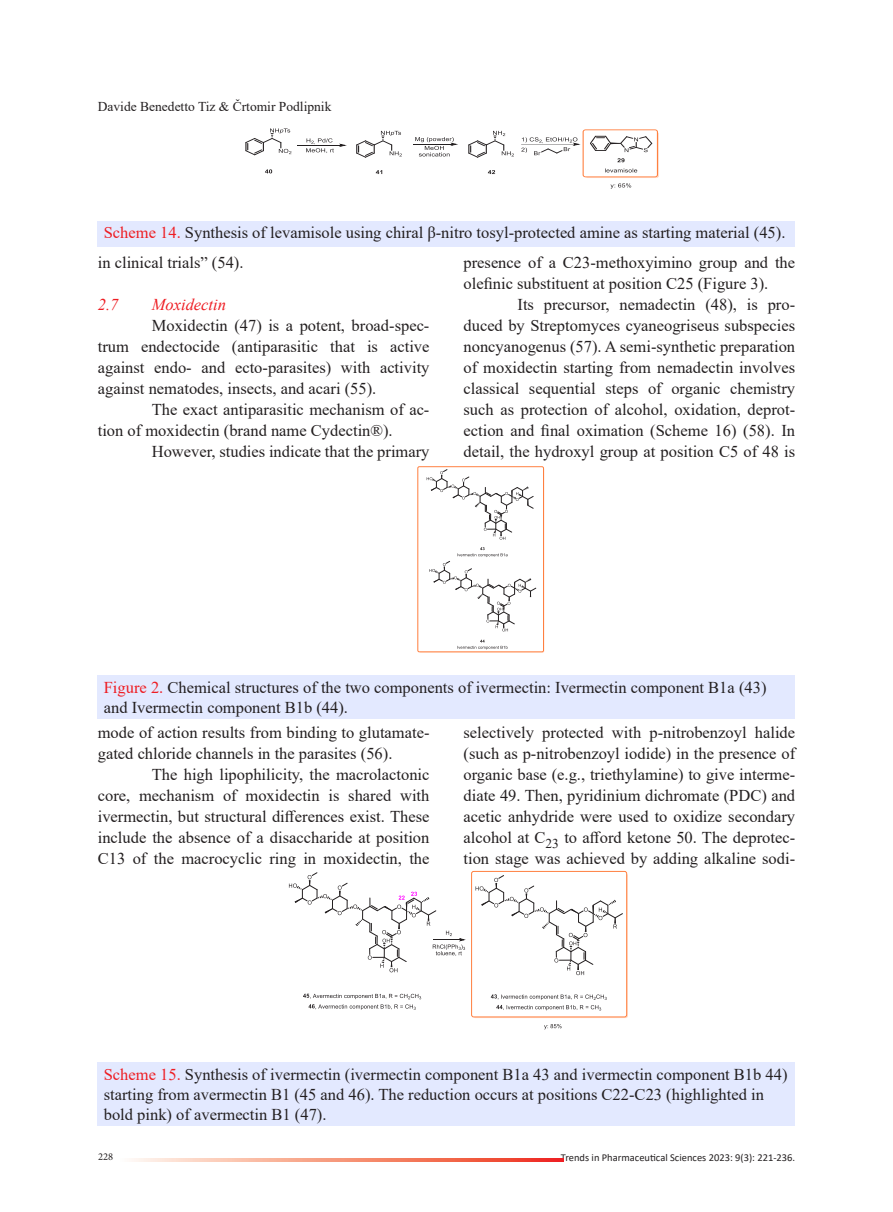
<style>
.page{position:relative;width:893px;height:1212px;background:#fff}
.page>*{position:absolute;margin:0;border:0;box-sizing:border-box;transform-origin:0 0}
.t1{font:16.5px/21px "Times New Roman";color:#231f20}
.t2{font:italic 16.5px "Times New Roman";color:#ee1d23}
.t3{font:13.5px "Times New Roman";color:#231f20}
.t4{font:10.5px "Calibri";color:#231f20}
.t5{font:10.5px "Minion Pro";color:#231f20}
.s1{color:#ee1d23}
</style>
<div class="page">
<svg style="left:265px;top:169px;width:7px;height:4px"></svg>
<hr style="left:298px;top:145px;width:43px;height:1px;background:#231f20">
<hr style="left:413px;top:144px;width:39px;height:1px;background:#231f20">
<svg style="left:245px;top:128px;width:46px;height:27px"></svg>
<svg style="left:306px;top:138px;width:28px;height:15px"></svg>
<svg style="left:376px;top:170px;width:6px;height:4px"></svg>
<svg style="left:356px;top:131px;width:46px;height:27px"></svg>
<svg style="left:415px;top:137px;width:41px;height:19px"></svg>
<svg style="left:488px;top:170px;width:7px;height:4px"></svg>
<svg style="left:468px;top:131px;width:46px;height:27px"></svg>
<svg style="left:521px;top:137px;width:57px;height:18px"></svg>
<div style="left:583px;top:130px;width:75px;height:47px;border:1px solid #ff8040;border-radius:2px"></div>
<svg style="left:586px;top:132px;width:73px;height:57px"></svg>
<div style="left:98px;top:221px;width:697px;height:25px;background:#e3e9ff"></div>
<div style="left:98px;top:676px;width:697px;height:43px;background:#e3e9ff"></div>
<div style="left:98px;top:1062px;width:697px;height:63px;background:#e3e9ff"></div>
<div style="left:471px;top:871px;width:156px;height:146px;border:1px solid #ff8040;border-radius:2px"></div>
<svg style="left:474px;top:873px;width:154px;height:145px"></svg>
<svg style="left:303px;top:994px;width:118px;height:16px"></svg>
<svg style="left:289px;top:872px;width:176px;height:100px"></svg>
<svg style="left:544px;top:1024px;width:17px;height:5px"></svg>
<svg style="left:419px;top:468px;width:125px;height:185px"></svg>
<svg style="left:132px;top:1158px;width:431px;height:3px"></svg>
<p class="t3" style="left:98px;top:97px;width:235px">Davide Benedetto Tiz &amp; Črtomir Podlipnik</p>
<p class="t1" style="left:104px;top:222px;width:683px"><span class="s1">Scheme 14.</span> Synthesis of levamisole using chiral β-nitro tosyl-protected amine as starting material (45).</p>
<p class="t1" style="left:98px;top:252px;width:147px">in clinical trials” (54).</p>
<p class="t2" style="left:98px;top:293px;width:22px">2.7</p>
<p class="t2" style="left:152px;top:293px;width:76px">Moxidectin</p>
<p class="t1" style="left:98px;top:315px;width:333px;text-align:justify;text-indent:54px">Moxidectin (47) is a potent, broad-spec&shy;trum endectocide (antiparasitic that is active against endo- and ecto-parasites) with activity against nematodes, insects, and acari (55).</p>
<p class="t1" style="left:98px;top:399px;width:333px;text-indent:54px">The exact antiparasitic mechanism of ac&shy;tion of moxidectin (brand name Cydectin®).</p>
<p class="t1" style="left:152px;top:441px;width:279px">However, studies indicate that the primary</p>
<p class="t1" style="left:463px;top:252px;width:333px">presence of a C23-methoxyimino group and the olefinic substituent at position C25 (Figure 3).</p>
<p class="t1" style="left:463px;top:294px;width:333px;text-align:justify;text-indent:54px">Its precursor, nemadectin (48), is pro&shy;duced by Streptomyces cyaneogriseus subspecies noncyanogenus (57). A semi-synthetic preparation of moxidectin starting from nemadectin involves classical sequential steps of organic chemistry such as protection of alcohol, oxidation, deprot&shy;ection and final oximation (Scheme 16) (58). In detail, the hydroxyl group at position C5 of 48 is</p>
<p class="t1" style="left:104px;top:677px;width:664px;line-height:19.8px"><span class="s1">Figure 2.</span> Chemical structures of the two components of ivermectin: Ivermectin component B1a (43) and Ivermectin component B1b (44).</p>
<p class="t1" style="left:98px;top:721px;width:333px">mode of action results from binding to glutamate&shy;gated chloride channels in the parasites (56).</p>
<p class="t1" style="left:98px;top:763px;width:333px;text-align:justify;text-indent:54px">The high lipophilicity, the macrolactonic core, mechanism of moxidectin is shared with ivermectin, but structural differences exist. These include the absence of a disaccharide at position C13 of the macrocyclic ring in moxidectin, the</p>
<p class="t1" style="left:463px;top:721px;width:333px;text-align:justify">selectively protected with p-nitrobenzoyl halide (such as p-nitrobenzoyl iodide) in the presence of organic base (e.g., triethylamine) to give interme&shy;diate 49. Then, pyridinium dichromate (PDC) and acetic anhydride were used to oxidize secondary alcohol at C<sub>23</sub> to afford ketone 50. The deprotec&shy;tion stage was achieved by adding alkaline sodi-</p>
<p class="t1" style="left:104px;top:1064px;width:685px;line-height:19.8px"><span class="s1">Scheme 15.</span> Synthesis of ivermectin (ivermectin component B1a 43 and ivermectin component B1b 44) starting from avermectin B1 (45 and 46). The reduction occurs at positions C22-C23 (highlighted in bold pink) of avermectin B1 (47).</p>
<p class="t5" style="left:98px;top:1150px;width:17px">228</p>
<p class="t4" style="left:561px;top:1150px;width:236px">Trends in Pharmaceutical Sciences 2023: 9(3): 221-236.</p>
</div>
